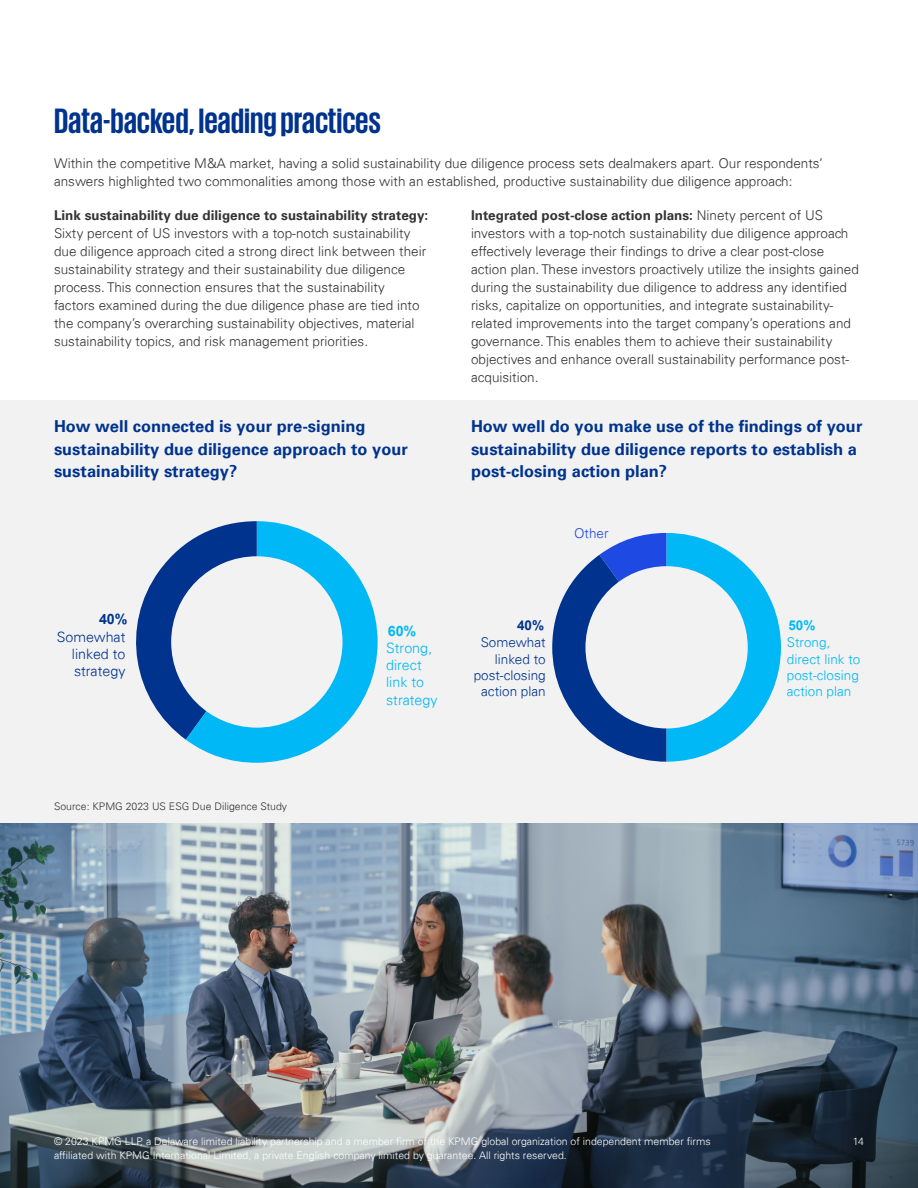
<style>
.page{position:relative;width:918px;height:1188px;background:#fff}
.page>*{position:absolute;margin:0;border:0;box-sizing:border-box;transform-origin:0 0}
.t1{font:700 36px "KPMG";color:#00338d}
.t2{font:700 16.5px/22.5px "Univers";color:#00338d}
.t3{font:300 14.25px/17.1px "Univers 45";color:#00b8f5}
.t4{font:300 14.25px/17.1px "Univers 45";color:#00338d;text-align:justify}
.t5{font:700 14.25px "Arial";color:#00338d}
.t6{font:700 14.25px "Arial";color:#00b8f5}
.t7{font:300 13.5px/18px "Univers 45";color:#333}
.t8{font:700 13.5px "Univers";color:#333}
.t9{font:300 13.5px/16.2px "Univers 45";color:#00b8f5}
.t10{font:300 13.5px/16.2px "Univers 45";color:#00338d;text-align:right}
.t11{font:300 13.5px "Univers 45";color:#1e49e2}
.t12{font:700 13.5px "Arial";color:#00338d}
.t13{font:700 13.5px "Arial";color:#00b8f5}
.t14{font:300 10.5px "Univers 45";color:#fff}
.t15{font:300 10.5px "Univers 45";color:#333}
.s1{font-family:"Univers 45";font-weight:300}
</style>
<div class="page">
<div style="left:0;top:401px;width:918px;height:439px;background:#f2f2f2"></div>
<svg style="left:136px;top:543px;width:50px;height:197px"></svg>
<svg style="left:186px;top:521px;width:192px;height:242px;fill:#00b8f5"></svg>
<div style="left:171px;top:556px;width:172px;height:172px;background:#f2f2f2;border-radius:50%"></div>
<svg style="left:552px;top:533px;width:229px;height:229px"></svg>
<div style="left:585px;top:566px;width:163px;height:162px;background:#f2f2f2;border-radius:50%"></div>
<img style="left:0;top:823px;width:918px;height:365px">
<h1 class="t1" style="left:54px;top:103px;width:328px">Data-backed, leading practices</h1>
<p class="t7" style="left:54px;top:154px;width:770px">Within the competitive M&amp;A market, having a solid sustainability due diligence process sets dealmakers apart. Our respondents’ answers highlighted two commonalities among those with an established, productive sustainability due diligence approach:</p>
<p class="t8" style="left:54px;top:207px;width:376px">Link sustainability due diligence to sustainability strategy:</p>
<p class="t7" style="left:54px;top:224px;width:374px">Sixty percent of US investors with a top-notch sustainability due diligence approach cited a strong direct link between their sustainability strategy and their sustainability due diligence process. This connection ensures that the sustainability factors examined during the due diligence phase are tied into the company’s overarching sustainability objectives, material sustainability topics, and risk management priorities.</p>
<p class="t8" style="left:471px;top:207px;width:354px">Integrated post-close action plans: <span class="s1">Ninety percent of US</span></p>
<p class="t7" style="left:471px;top:224px;width:389px">investors with a top-notch sustainability due diligence approach effectively leverage their findings to drive a clear post-close action plan. These investors proactively utilize the insights gained during the sustainability due diligence to address any identified risks, capitalize on opportunities, and integrate sustainability&shy;related improvements into the target company’s operations and governance. This enables them to achieve their sustainability objectives and enhance overall sustainability performance post&shy;acquisition.</p>
<p class="t2" style="left:54px;top:416px;width:355px">How well connected is your pre-signing sustainability due diligence approach to your sustainability strategy?</p>
<p class="t2" style="left:471px;top:416px;width:393px">How well do you make use of the findings of your sustainability due diligence reports to establish a post-closing action plan?</p>
<p class="t5" style="left:99px;top:609px;width:30px">40%</p>
<p class="t4" style="left:72px;top:628px;width:55px;text-indent:-15px">Somewhat linked to strategy</p>
<p class="t15" style="left:54px;top:800px;width:235px">Source: KPMG 2023 US ESG Due Diligence Study</p>
<p class="t6" style="left:388px;top:621px;width:30px">60%</p>
<p class="t3" style="left:386px;top:640px;width:53px">Strong, direct link to strategy</p>
<p class="t11" style="left:574px;top:525px;width:36px">Other</p>
<p class="t12" style="left:517px;top:616px;width:29px">40%</p>
<p class="t13" style="left:788px;top:616px;width:29px">50%</p>
<p class="t9" style="left:787px;top:634px;width:75px">Strong, direct link to post-closing action plan</p>
<p class="t10" style="left:474px;top:634px;width:74px">Somewhat linked to post-closing action plan</p>
<p class="t14" style="left:54px;top:1135px;width:658px">© 2023 KPMG LLP, a Delaware limited liability partnership and a member firm of the KPMG global organization of independent member firms</p>
<p class="t14" style="left:853px;top:1135px;width:13px">14</p>
<p class="t14" style="left:54px;top:1149px;width:514px">affiliated with KPMG International Limited, a private English company limited by guarantee. All rights reserved.</p>
</div>
